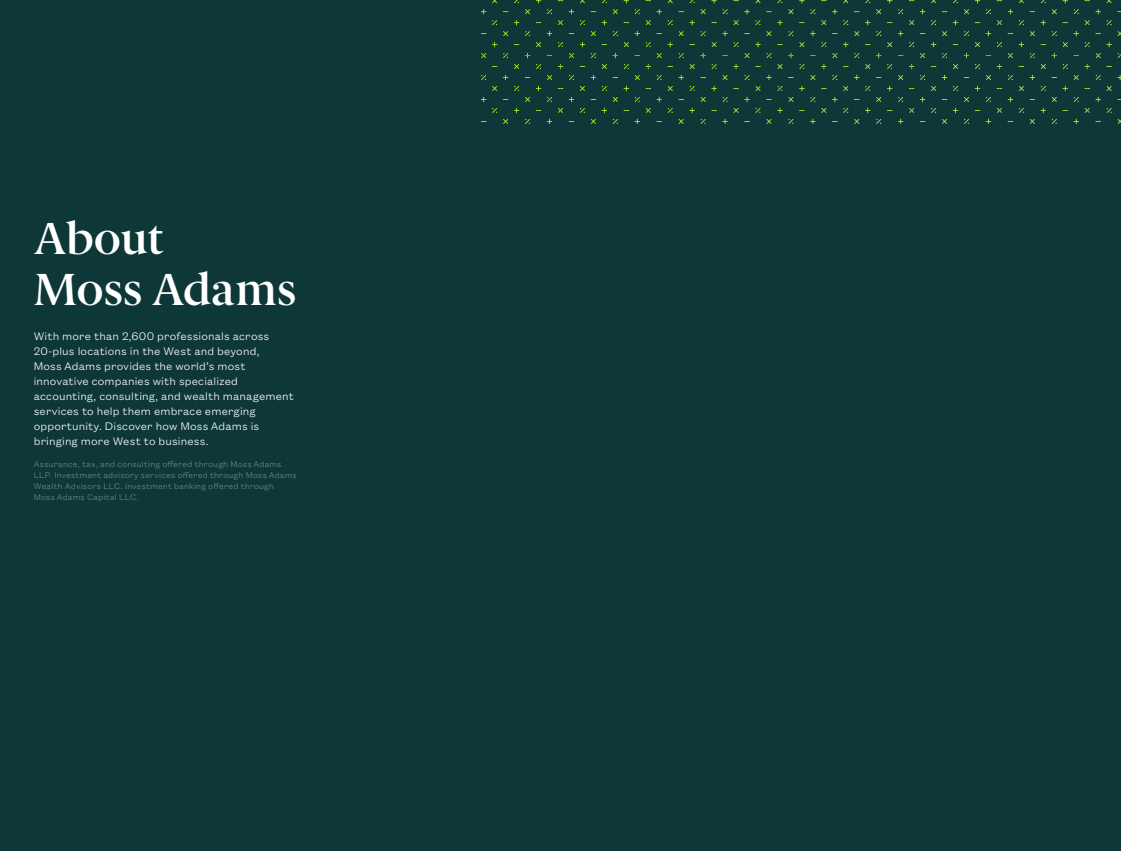
<style>
.page{position:relative;width:1121px;height:851px;background:#fff}
.page>*{position:absolute;margin:0;border:0;box-sizing:border-box;transform-origin:0 0}
.t1{font:45px/51px "Berlingske Serif D Bd";letter-spacing:-.005em;color:#fff}
.t2{font:300 12px/15px "Founders Grotesk Text";letter-spacing:.01em;color:#fff}
.t3{font:300 9px/10.8px "Founders Grotesk Text";letter-spacing:.02em;color:#6e8887}
</style>
<div class="page">
<div style="left:0;top:0;width:1120px;height:850px;background:#0e3837"></div>
<svg style="left:481px;top:0;width:639px;height:125px"></svg>
<h1 class="t1" style="left:34px;top:213px;width:264px">About<br>Moss Adams</h1>
<p class="t2" style="left:34px;top:328px;width:262px">With more than 2,600 professionals across 20-plus locations in the West and beyond,<br>Moss Adams provides the world’s most innovative companies with specialized accounting, consulting, and wealth management services to help them embrace emerging opportunity. Discover how Moss Adams is bringing more West to business.</p>
<p class="t3" style="left:34px;top:458px;width:265px">Assurance, tax, and consulting offered through Moss Adams LLP. Investment advisory services offered through Moss Adams Wealth Advisors LLC. Investment banking offered through Moss Adams Capital LLC.</p>
</div>
